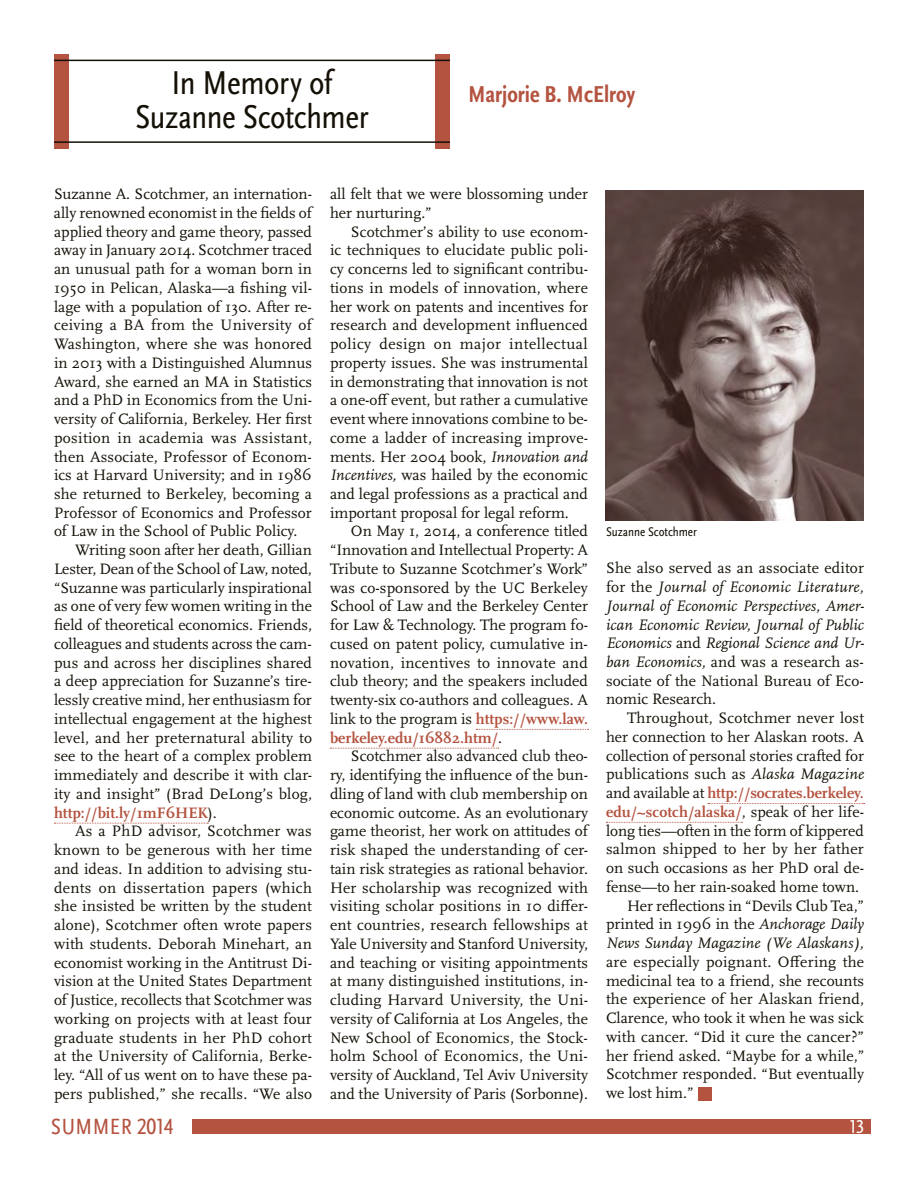
<style>
.page{position:relative;width:918px;height:1188px;background:#fff}
.page>*{position:absolute;margin:0;border:0;box-sizing:border-box;transform-origin:0 0}
.t1{font:condensed 34.5px/34.5px "Scala Sans OT";letter-spacing:-.01em;color:#141006;text-align:center}
.t2{font:700 condensed 24px "Scala Sans OT";color:#b45340}
.t3{font:condensed 22.95px "Scala Sans OT";letter-spacing:.02em;color:#b45340}
.t4{font:condensed 19.5px "Scala Sans OT";color:#fff}
.t5{font:15.75px/18.8px "Scala OT";color:#141006;text-align:justify}
.t6{font:italic 15.75px/18.8px "Scala OT";letter-spacing:.005em;color:#141006;text-align:justify}
.t7{font:700 15.75px "Scala OT";letter-spacing:-.005em;color:#b45340}
.t8{font:15.75px "Scala OT";letter-spacing:.02em;color:#141006}
.t9{font:condensed 13.2px "Scala Sans OT";color:#141006}
.s1{font-weight:700;color:#b45340}
.s2{font-style:italic}
.s3{font-style:normal}
.s4{font-weight:400;color:#141006}
</style>
<div class="page">
<div style="left:192px;top:1119px;width:679px;height:15px;background:#b45340"></div>
<svg style="left:54px;top:823px;width:154px;height:1px"></svg>
<svg style="left:476px;top:729px;width:113px;height:1px"></svg>
<svg style="left:330px;top:748px;width:169px;height:1px"></svg>
<svg style="left:708px;top:803px;width:157px;height:1px"></svg>
<svg style="left:606px;top:822px;width:137px;height:1px"></svg>
<div style="left:54px;top:54px;width:15px;height:94px;background:#b45340"></div>
<div style="left:435px;top:54px;width:15px;height:94px;background:#b45340"></div>
<hr style="left:54px;top:60px;width:396px;height:1px;background:#141006">
<hr style="left:54px;top:141px;width:396px;height:2px;background:#141006">
<img style="left:606px;top:191px;width:258px;height:330px">
<div style="left:698px;top:1087px;width:14px;height:13px;background:#b45340"></div>
<h1 class="t1" style="left:135px;top:66px;width:235px">In Memory of<br>Suzanne Scotchmer</h1>
<h2 class="t2" style="left:468px;top:81px;width:169px">M arjorie B. M cElroy</h2>
<p class="t5" style="left:54px;top:185px;width:260px">Suzanne A. Scotchmer, an internation&shy;ally renowned economist in the fields of applied theory and game theory, passed away in January 2014. Scotchmer traced an unusual path for a woman born in 1950 in Pelican, Alaska—a fishing vil&shy;lage with a population of 130. After re&shy;ceiving a BA from the University of Washington, where she was honored in 2013 with a Distinguished Alumnus Award, she earned an MA in Statistics and a PhD in Economics from the Uni&shy;versity of California, Berkeley. Her first position in academia was Assistant, then Associate, Professor of Econom&shy;ics at Harvard University; and in 1986 she returned to Berkeley, becoming a Professor of Economics and Professor of Law in the School of Public Policy.</p>
<p class="t5" style="left:54px;top:541px;width:260px;text-indent:21px">Writing soon after her death, Gillian Lester, Dean of the School of Law, noted, “Suzanne was particularly inspirational as one of very few women writing in the field of theoretical economics. Friends, colleagues and students across the cam&shy;pus and across her disciplines shared a deep appreciation for Suzanne’s tire&shy;lessly creative mind, her enthusiasm for intellectual engagement at the highest level, and her preternatural ability to see to the heart of a complex problem immediately and describe it with clar&shy;ity and insight” (Brad DeLong’s blog, <span class="s1">http://bit.ly/1mF6HEK</span>).</p>
<p class="t5" style="left:54px;top:822px;width:260px;text-indent:21px">As a PhD advisor, Scotchmer was known to be generous with her time and ideas. In addition to advising stu&shy;dents on dissertation papers (which she insisted be written by the student alone), Scotchmer often wrote papers with students. Deborah Minehart, an economist working in the Antitrust Di&shy;vision at the United States Department of Justice, recollects that Scotchmer was working on projects with at least four graduate students in her PhD cohort at the University of California, Berke&shy;ley. “All of us went on to have these pa&shy;pers published,” she recalls. “We also</p>
<p class="t5" style="left:330px;top:185px;width:260px">all felt that we were blossoming under her nurturing.”</p>
<p class="t5" style="left:330px;top:222px;width:260px;text-indent:21px">Scotchmer’s ability to use econom&shy;ic techniques to elucidate public poli&shy;cy concerns led to significant contribu&shy;tions in models of innovation, where her work on patents and incentives for research and development influenced policy design on major intellectual property issues. She was instrumental in demonstrating that innovation is not a one-off event, but rather a cumulative event where innovations combine to be&shy;come a ladder of increasing improve&shy;ments. Her 2004 book, <span class="s2">Innovation and Incentives,</span> was hailed by the economic and legal professions as a practical and important proposal for legal reform.</p>
<p class="t5" style="left:330px;top:522px;width:260px;text-indent:21px">On May 1, 2014, a conference titled “Innovation and Intellectual Property: A Tribute to Suzanne Scotchmer’s Work” was co-sponsored by the UC Berkeley School of Law and the Berkeley Center for Law &amp; Technology. The program fo&shy;cused on patent policy, cumulative in&shy;novation, incentives to innovate and club theory; and the speakers included twenty-six co-authors and colleagues. A link to the program is <span class="s1">https://www.law. berkeley.edu/16882.htm/</span>.</p>
<p class="t5" style="left:330px;top:747px;width:260px;text-align:left;text-indent:21px">Scotchmer also advanced club theo&shy;ry, identifying the influence of the bun&shy;dling of land with club membership on economic outcome. As an evolutionary game theorist, her work on attitudes of risk shaped the understanding of cer&shy;tain risk strategies as rational behavior.<br>Her scholarship was recognized with visiting scholar positions in 10 differ&shy;ent countries, research fellowships at Yale University and Stanford University, and teaching or visiting appointments at many distinguished institutions, in&shy;cluding Harvard University, the Uni&shy;versity of California at Los Angeles, the New School of Economics, the Stock&shy;holm School of Economics, the Uni&shy;versity of Auckland, Tel Aviv University and the University of Paris (Sorbonne).</p>
<p class="t9" style="left:606px;top:525px;width:92px">Suzanne Scotchmer</p>
<p class="t6" style="left:606px;top:559px;width:260px"><span class="s3">She also served as an associate editor for the</span> Journal of Economic Literature, Journal of Economic Perspectives, Amer&shy;ican Economic Review, Journal of Public Economics <span class="s3">and</span> Regional Science and Ur&shy;ban Economics, <span class="s3">and was a research as&shy;sociate of the National Bureau of Eco&shy;nomic Research.</span></p>
<p class="t5" style="left:627px;top:709px;width:239px">Throughout, Scotchmer never lost</p>
<p class="t5" style="left:606px;top:728px;width:259px">her connection to her Alaskan roots. A</p>
<p class="t5" style="left:606px;top:747px;width:260px">collection of personal stories crafted for</p>
<p class="t5" style="left:606px;top:765px;width:260px">publications such as <span class="s2">Alaska Magazine</span></p>
<p class="t7" style="left:606px;top:784px;width:259px"><span class="s4">and available at</span> http://socrates.berkeley.</p>
<p class="t7" style="left:606px;top:803px;width:260px">edu/~scotch/alaska/<span class="s4">, speak of her life-</span></p>
<p class="t5" style="left:606px;top:822px;width:259px">long ties—often in the form of kippered</p>
<p class="t8" style="left:606px;top:841px;width:259px">salmon shipped to her by her father</p>
<p class="t5" style="left:606px;top:859px;width:260px">on such occasions as her PhD oral de-</p>
<p class="t5" style="left:606px;top:878px;width:253px">fense—to her rain-soaked home town.</p>
<p class="t5" style="left:627px;top:897px;width:239px">Her reflections in “Devils Club Tea,”</p>
<p class="t5" style="left:606px;top:915px;width:259px">printed in 1996 in the <span class="s2">Anchorage Daily</span></p>
<p class="t6" style="left:606px;top:934px;width:259px">News Sunday Magazine (We Alaskans),</p>
<p class="t5" style="left:606px;top:953px;width:260px">are especially poignant. Offering the medicinal tea to a friend, she recounts the experience of her Alaskan friend, Clarence, who took it when he was sick with cancer. “Did it cure the cancer?” her friend asked. “Maybe for a while,” Scotchmer responded. “But eventually we lost him.”</p>
<h3 class="t3" style="left:51px;top:1114px;width:40px">summer</h3>
<h3 class="t3" style="left:137px;top:1114px;width:38px">2014</h3>
<p class="t4" style="left:850px;top:1116px;width:16px">13</p>
</div>
